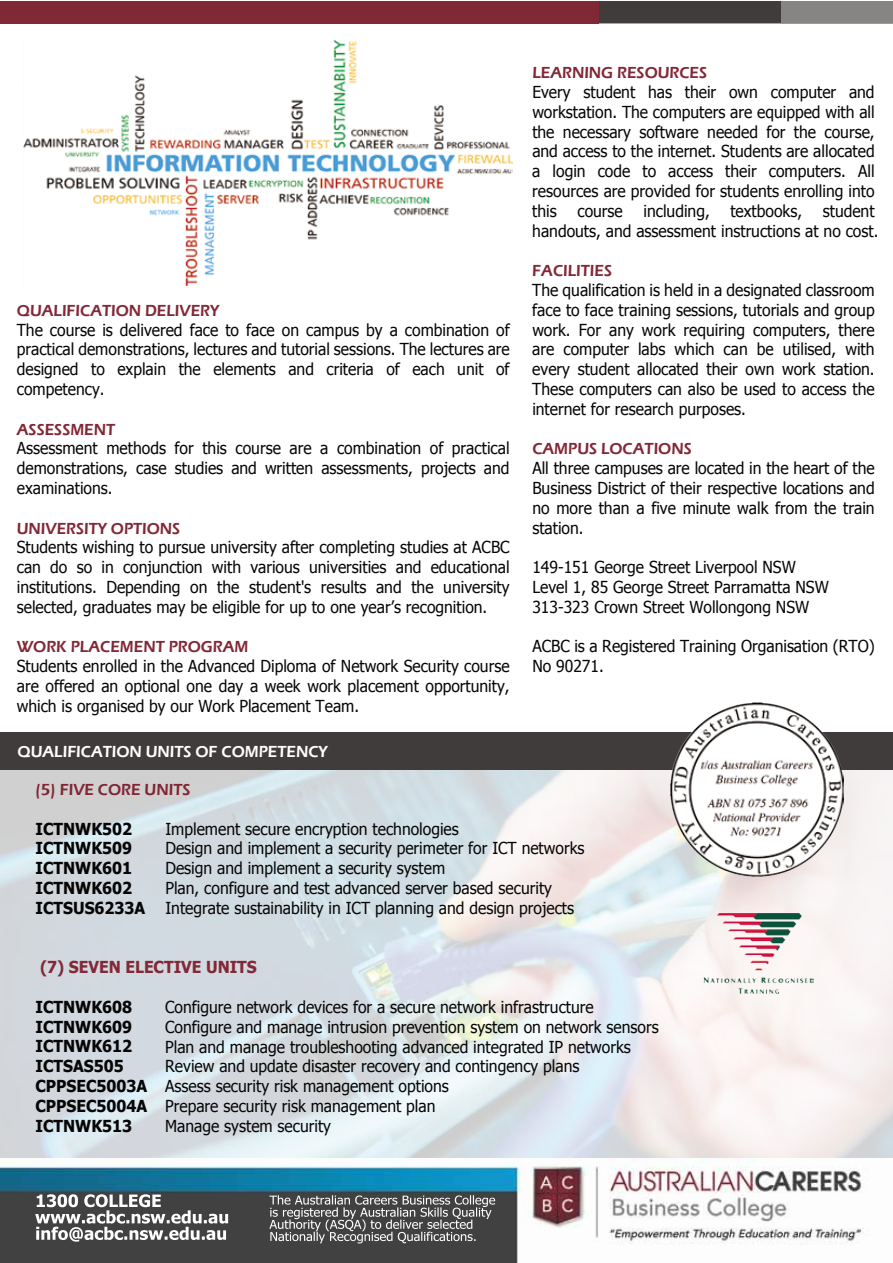
<style>
.page{position:relative;width:893px;height:1263px;background:#fff}
.page>*{position:absolute;margin:0;border:0;box-sizing:border-box;transform-origin:0 0}
.t1{font:16.5px/19.8px "Tahoma";color:#070606;text-align:justify;scale:.95 1}
.t2{font:700 16.5px/19.8px "Tahoma";color:#070606;scale:.95 1}
.t3{font:600 16.5px "Eras ITC";color:#822836;scale:.95 1}
.t4{font:600 16.5px "Eras ITC";color:#fff;scale:.95 1}
.t5{font:700 16.5px "Tahoma";color:#822836;scale:.95 1}
.t6{font:600 16.5px "Eras ITC";color:#812534;scale:.95 1}
</style>
<div class="page">
<img style="left:0;top:732px;width:892px;height:427px">
<img style="left:0;top:1px;width:781px;height:40px">
<img style="left:23px;top:41px;width:490px;height:245px">
<div style="left:0;top:1px;width:599px;height:22px;background:#812837"></div>
<img style="left:670px;top:703px;width:174px;height:181px">
<img style="left:703px;top:914px;width:110px;height:79px">
<img style="left:0;top:1159px;width:868px;height:104px">
<svg style="left:269px;top:1195px;width:226px;height:48px;background:#6a6a6a"></svg>
<svg style="left:35px;top:1194px;width:193px;height:47px"></svg>
<p class="t3" style="left:17px;top:301px;width:215px">QUALIFICATION DELIVERY</p>
<p class="t1" style="left:17px;top:319px;width:520px">The course is delivered face to face on campus by a combination of practical demonstrations, lectures and tutorial sessions. The lectures are designed to explain the elements and criteria of each unit of competency.</p>
<p class="t3" style="left:17px;top:420px;width:105px">ASSESSMENT</p>
<p class="t1" style="left:17px;top:438px;width:520px">Assessment methods for this course are a combination of practical demonstrations, case studies and written assessments, projects and examinations.</p>
<p class="t3" style="left:17px;top:519px;width:174px">UNIVERSITY OPTIONS</p>
<p class="t1" style="left:17px;top:537px;width:520px">Students wishing to pursue university after completing studies at ACBC can do so in conjunction with various universities and educational institutions. Depending on the student's results and the university selected, graduates may be eligible for up to one year’s recognition.</p>
<p class="t3" style="left:17px;top:638px;width:245px">WORK PLACEMENT PROGRAM</p>
<p class="t1" style="left:17px;top:656px;width:520px">Students enrolled in the Advanced Diploma of Network Security course are offered an optional one day a week work placement opportunity, which is organised by our Work Placement Team.</p>
<p class="t4" style="left:17px;top:742px;width:328px">QUALIFICATION UNITS OF COMPETENCY</p>
<p class="t3" style="left:532px;top:63px;width:186px">LEARNING RESOURCES</p>
<p class="t1" style="left:532px;top:82px;width:362px">Every student has their own computer and workstation. The computers are equipped with all the necessary software needed for the course, and access to the internet. Students are allocated a login code to access their computers. All resources are provided for students enrolling into this</p>
<p class="t1" style="left:532px;top:200px;width:366px;text-align:right">student<br>handouts, and assessment instructions at no cost.</p>
<p class="t3" style="left:532px;top:261px;width:86px">FACILITIES</p>
<p class="t1" style="left:532px;top:280px;width:362px">The qualification is held in a designated classroom face to face training sessions, tutorials and group work. For any work requiring computers, there are computer labs which can be utilised, with every student allocated their own work station.<br>These computers can also be used to access the internet for research purposes.</p>
<p class="t3" style="left:532px;top:440px;width:169px">CAMPUS LOCATIONS</p>
<p class="t1" style="left:532px;top:458px;width:362px">All three campuses are located in the heart of the Business District of their respective locations and no more than a five minute walk from the train station.</p>
<p class="t1" style="left:532px;top:557px;width:313px;text-align:left">149-151 George Street Liverpool NSW<br>Level 1, 85 George Street Parramatta NSW<br>313-323 Crown Street Wollongong NSW</p>
<p class="t1" style="left:532px;top:636px;width:362px">ACBC is a Registered Training Organisation (RTO)<br>No 90271.</p>
<p class="t1" style="left:577px;top:200px;width:49px">course</p>
<p class="t1" style="left:643px;top:200px;width:71px">including,</p>
<p class="t1" style="left:730px;top:200px;width:77px">textbooks,</p>
<p class="t6" style="left:36px;top:780px;width:165px">(5) FIVE CORE UNITS</p>
<p class="t2" style="left:36px;top:818px;width:117px">ICTNWK502<br>ICTNWK509<br>ICTNWK601<br>ICTNWK602<br>ICTSUS6233A</p>
<p class="t1" style="left:165px;top:818px;width:443px;text-align:left">Implement secure encryption technologies<br>Design and implement a security perimeter for ICT networks Design and implement a security system<br>Plan, configure and test advanced server based security Integrate sustainability in ICT planning and design projects</p>
<p class="t5" style="left:40px;top:957px;width:230px">(7) SEVEN ELECTIVE UNITS</p>
<p class="t2" style="left:36px;top:996px;width:119px">ICTNWK608<br>ICTNWK609<br>ICTNWK612<br>ICTSAS505<br>CPPSEC5003A<br>CPPSEC5004A<br>ICTNWK513</p>
<p class="t1" style="left:165px;top:996px;width:521px;text-align:left">Configure network devices for a secure network infrastructure Configure and manage intrusion prevention system on network sensors Plan and manage troubleshooting advanced integrated IP networks Review and update disaster recovery and contingency plans<br>Assess security risk management options<br>Prepare security risk management plan<br>Manage system security</p>
</div>
